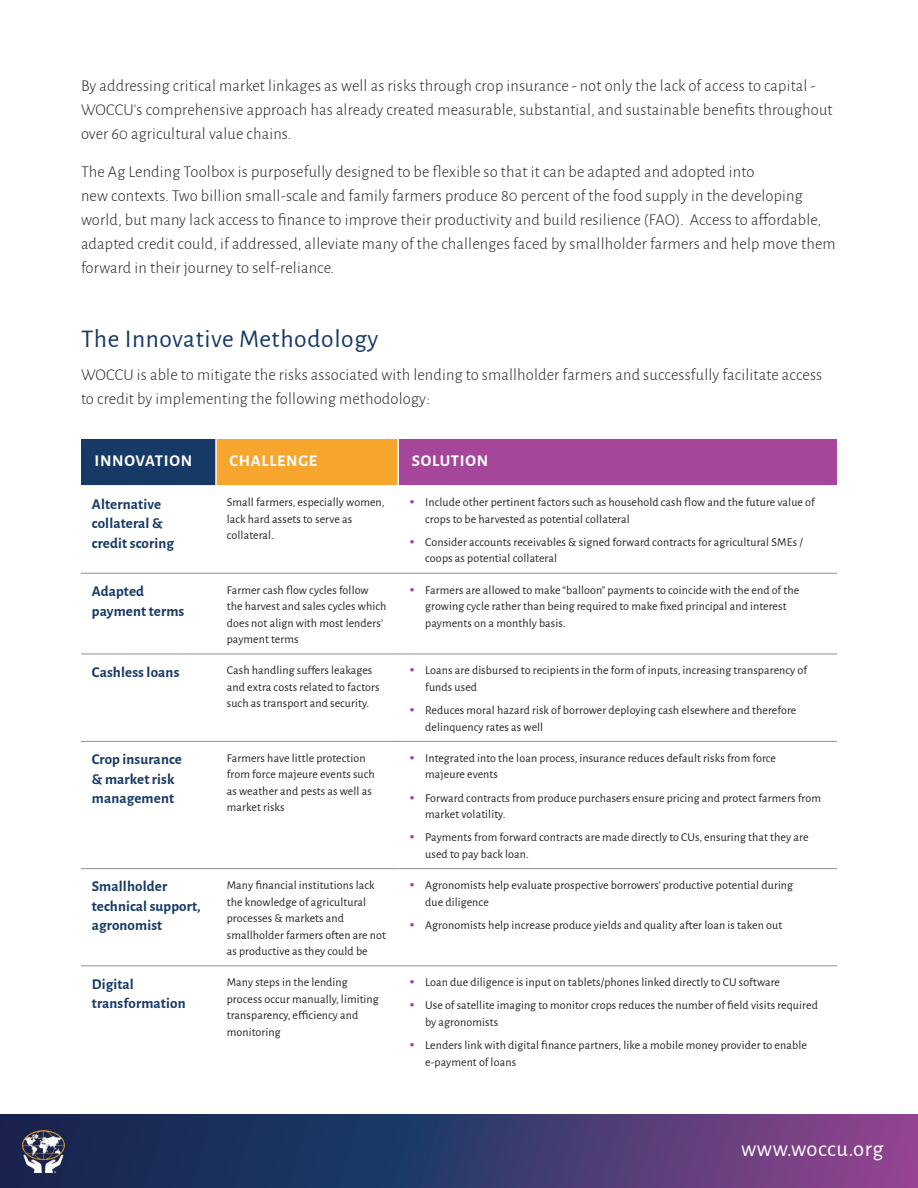
<style>
.page{position:relative;width:918px;height:1188px;background:#fff}
.page>*{position:absolute;margin:0;border:0;box-sizing:border-box;transform-origin:0 0}
.t1{font:25.5px "Alegreya Sans";letter-spacing:.025em;color:#163966}
.t2{font:22.5px "Alegreya Sans";letter-spacing:.025em;color:#fff}
.t3{font:300 16.5px/24px "Alegreya Sans";letter-spacing:.01em;color:#212121}
.t4{font:700 16.5px "Alegreya Sans";letter-spacing:.04em;color:#fff}
.t5{font:700 15px/19.5px "Alegreya Sans";letter-spacing:.01em;color:#163966}
.t6{font:12px/16.5px "Alegreya Sans";letter-spacing:.01em;color:#212121}
.s1{font-family:"Gotham";font-weight:700;color:#a5469a}
</style>
<div class="page">
<div style="left:81px;top:439px;width:135px;height:47px;background:#163966"></div>
<div style="left:216px;top:439px;width:182px;height:47px;background:#f6a62c"></div>
<div style="left:398px;top:439px;width:439px;height:47px;background:#a5469a"></div>
<hr style="left:215px;top:439px;width:2px;height:46px;background:#fff">
<hr style="left:398px;top:439px;width:1px;height:46px;background:#fff">
<hr style="left:81px;top:485px;width:135px;height:2px;background:#fff">
<hr style="left:216px;top:485px;width:182px;height:2px;background:#fff">
<hr style="left:398px;top:485px;width:439px;height:2px;background:#fff">
<hr style="left:81px;top:573px;width:135px;height:1px;background:#909090">
<hr style="left:216px;top:573px;width:182px;height:1px;background:#909090">
<hr style="left:398px;top:573px;width:439px;height:1px;background:#909090">
<hr style="left:81px;top:654px;width:135px;height:1px;background:#909090">
<hr style="left:216px;top:654px;width:182px;height:1px;background:#909090">
<hr style="left:398px;top:654px;width:439px;height:1px;background:#909090">
<hr style="left:81px;top:741px;width:135px;height:1px;background:#909090">
<hr style="left:216px;top:741px;width:182px;height:1px;background:#909090">
<hr style="left:398px;top:741px;width:439px;height:1px;background:#909090">
<hr style="left:81px;top:868px;width:135px;height:1px;background:#909090">
<hr style="left:216px;top:868px;width:182px;height:1px;background:#909090">
<hr style="left:398px;top:868px;width:439px;height:1px;background:#909090">
<hr style="left:81px;top:966px;width:135px;height:1px;background:#909090">
<hr style="left:216px;top:966px;width:182px;height:1px;background:#909090">
<hr style="left:398px;top:966px;width:439px;height:1px;background:#909090">
<svg style="left:0;top:1115px;width:918px;height:73px;background:#3f386c"></svg>
<img style="left:22px;top:1130px;width:43px;height:42px">
<p class="t3" style="left:81px;top:74px;width:753px">By addressing critical market linkages as well as risks through crop insurance - not only the lack of access to capital -<br>WOCCU’s comprehensive approach has already created measurable, substantial, and sustainable benefits throughout over 60 agricultural value chains.</p>
<p class="t3" style="left:81px;top:159px;width:756px">The Ag Lending Toolbox is purposefully designed to be flexible so that it can be adapted and adopted into<br>new contexts. Two billion small-scale and family farmers produce 80 percent of the food supply in the developing world, but many lack access to finance to improve their productivity and build resilience (FAO). Access to affordable, adapted credit could, if addressed, alleviate many of the challenges faced by smallholder farmers and help move them forward in their journey to self-reliance.</p>
<h1 class="t1" style="left:81px;top:321px;width:299px">The Innovative Methodology</h1>
<h3 class="t3" style="left:81px;top:362px;width:743px">WOCCU is able to mitigate the risks associated with lending to smallholder farmers and successfully facilitate access to credit by implementing the following methodology:</h3>
<h3 class="t4" style="left:95px;top:448px;width:99px">INNOVATION</h3>
<h3 class="t4" style="left:230px;top:448px;width:89px">CHALLENGE</h3>
<h3 class="t4" style="left:412px;top:448px;width:78px">SOLUTION</h3>
<p class="t5" style="left:92px;top:493px;width:84px">Alternative collateral &amp; credit scoring</p>
<p class="t6" style="left:227px;top:494px;width:159px">Small farmers, especially women, lack hard assets to serve as collateral.</p>
<p class="t6" style="left:425px;top:494px;width:391px;text-indent:-16px"><span class="s1">•</span> Include other pertinent factors such as household cash flow and the future value of crops to be harvested as potential collateral</p>
<p class="t6" style="left:425px;top:533px;width:379px;text-indent:-16px"><span class="s1">•</span> Consider accounts receivables &amp; signed forward contracts for agricultural SMEs / coops as potential collateral</p>
<p class="t5" style="left:92px;top:580px;width:94px">Adapted payment terms</p>
<p class="t6" style="left:227px;top:581px;width:161px">Farmer cash flow cycles follow the harvest and sales cycles which does not align with most lenders’ payment terms</p>
<p class="t6" style="left:425px;top:581px;width:375px;text-indent:-16px"><span class="s1">•</span> Farmers are allowed to make “balloon” payments to coincide with the end of the growing cycle rather than being required to make fixed principal and interest payments on a monthly basis.</p>
<p class="t5" style="left:92px;top:661px;width:89px">Cashless loans</p>
<p class="t6" style="left:227px;top:662px;width:154px">Cash handling suffers leakages and extra costs related to factors such as transport and security.</p>
<p class="t6" style="left:425px;top:662px;width:383px;text-indent:-16px"><span class="s1">•</span> Loans are disbursed to recipients in the form of inputs, increasing transparency of funds used</p>
<p class="t6" style="left:425px;top:701px;width:373px;text-indent:-16px"><span class="s1">•</span> Reduces moral hazard risk of borrower deploying cash elsewhere and therefore delinquency rates as well</p>
<p class="t5" style="left:92px;top:749px;width:92px">Crop insurance &amp; market risk management</p>
<p class="t6" style="left:227px;top:749px;width:150px">Farmers have little protection from force majeure events such as weather and pests as well as market risks</p>
<p class="t6" style="left:425px;top:749px;width:352px;text-indent:-16px"><span class="s1">•</span> Integrated into the loan process, insurance reduces default risks from force majeure events</p>
<p class="t6" style="left:425px;top:789px;width:397px;text-indent:-16px"><span class="s1">•</span> Forward contracts from produce purchasers ensure pricing and protect farmers from market volatility.</p>
<p class="t6" style="left:425px;top:829px;width:385px;text-indent:-16px"><span class="s1">•</span> Payments from forward contracts are made directly to CUs, ensuring that they are used to pay back loan.</p>
<p class="t5" style="left:92px;top:876px;width:110px">Smallholder technical support, agronomist</p>
<p class="t6" style="left:227px;top:876px;width:161px">Many financial institutions lack the knowledge of agricultural processes &amp; markets and smallholder farmers often are not as productive as they could be</p>
<p class="t6" style="left:425px;top:876px;width:369px;text-indent:-16px"><span class="s1">•</span> Agronomists help evaluate prospective borrowers’ productive potential during due diligence</p>
<p class="t6" style="left:409px;top:916px;width:375px"><span class="s1">•</span> Agronomists help increase produce yields and quality after loan is taken out</p>
<p class="t5" style="left:92px;top:973px;width:95px">Digital transformation</p>
<p class="t6" style="left:227px;top:974px;width:153px">Many steps in the lending process occur manually, limiting transparency, efficiency and monitoring</p>
<p class="t6" style="left:409px;top:974px;width:372px"><span class="s1">•</span> Loan due diligence is input on tablets/phones linked directly to CU software</p>
<p class="t6" style="left:425px;top:997px;width:394px;text-indent:-16px"><span class="s1">•</span> Use of satellite imaging to monitor crops reduces the number of field visits required by agronomists</p>
<p class="t6" style="left:425px;top:1037px;width:383px;text-indent:-16px"><span class="s1">•</span> Lenders link with digital finance partners, like a mobile money provider to enable e-payment of loans</p>
<h2 class="t2" style="left:741px;top:1133px;width:144px">www.woccu.org</h2>
</div>
